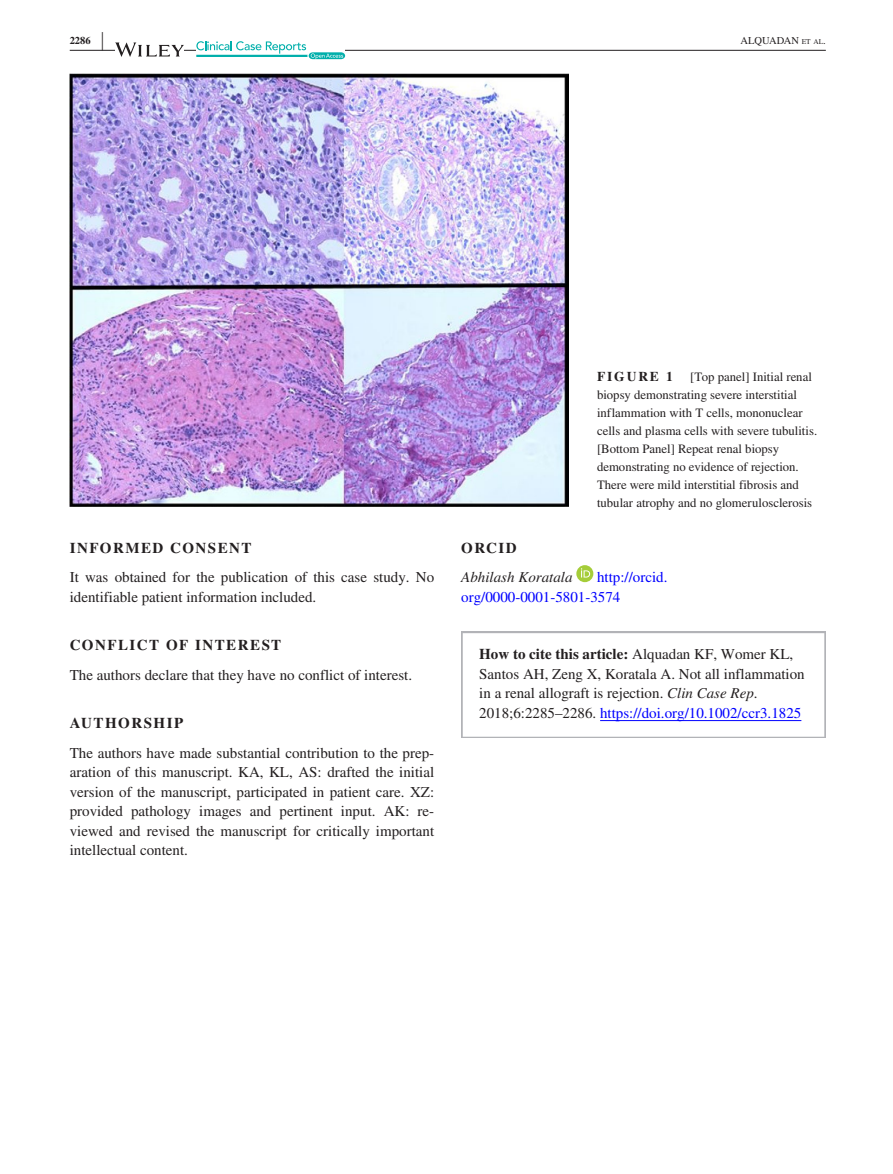
<style>
.page{position:relative;width:893px;height:1174px;background:#fff}
.page>*{position:absolute;margin:0;border:0;box-sizing:border-box;transform-origin:0 0}
.t1{font:700 25.95px "STIX";color:#231f20;scale:.36 1}
.t2{font:15px/19.5px "STIX";color:#231f20}
.t3{font:700 15px "STIX";letter-spacing:.1em;color:#231f20}
.t4{font:15px/19.5px "STIX";color:#00f}
.t5{font:italic 15px "STIX";color:#231f20}
.t6{font:700 13.5px "STIX";letter-spacing:.14em;color:#231f20}
.t7{font:12.75px/18px "STIX";color:#231f20}
.t8{font:10.5px "STIX";color:#231f20}
.t9{font:700 10.5px "STIX";color:#231f20}
.s1{font-size:7.35px}
.s2{font-weight:700}
.s3{font-style:italic}
.s4{color:#00f}
</style>
<div class="page">
<hr style="left:70px;top:50px;width:756px;height:1px;background:#231f20">
<svg style="left:115px;top:42px;width:69px;height:15px"></svg>
<svg style="left:196px;top:41px;width:149px;height:18px"></svg>
<svg style="left:461px;top:631px;width:365px;height:107px;fill:#b2b3b7"></svg>
<div style="left:463px;top:633px;width:361px;height:103px;background:#fff"></div>
<hr style="left:600px;top:720px;width:201px;height:1px;background:#00f">
<svg style="left:576px;top:565px;width:17px;height:17px"></svg>
<svg style="left:581px;top:568px;width:9px;height:9px"></svg>
<img style="left:70px;top:73px;width:498px;height:434px">
<p class="t9" style="left:70px;top:34px;width:22px">2286</p>
<h1 class="t1" style="left:102px;top:26px;width:7px">|</h1>
<p class="t8" style="left:740px;top:33px;width:87px">ALQUADAN <span class="s1">et al</span> .</p>
<p class="t3" style="left:70px;top:539px;width:183px">INFORMED CONSENT</p>
<p class="t2" style="left:70px;top:568px;width:366px">It was obtained for the publication of this case study. No identifiable patient information included.</p>
<p class="t3" style="left:70px;top:636px;width:213px">CONFLICT OF INTEREST</p>
<p class="t2" style="left:70px;top:666px;width:344px">The authors declare that they have no conflict of interest.</p>
<p class="t3" style="left:70px;top:714px;width:115px">AUTHORSHIP</p>
<p class="t2" style="left:70px;top:744px;width:366px;text-align:justify">The authors have made substantial contribution to the prep&shy;aration of this manuscript. KA, KL, AS: drafted the initial version of the manuscript, participated in patient care. XZ: provided pathology images and pertinent input. AK: re&shy;viewed and revised the manuscript for critically important intellectual content.</p>
<p class="t6" style="left:597px;top:368px;width:77px">FIGURE 1</p>
<p class="t7" style="left:597px;top:368px;width:222px;text-indent:93px">[Top panel] Initial renal biopsy demonstrating severe interstitial inflammation with T cells, mononuclear cells and plasma cells with severe tubulitis. [Bottom Panel] Repeat renal biopsy demonstrating no evidence of rejection.<br>There were mild interstitial fibrosis and tubular atrophy and no glomerulosclerosis</p>
<p class="t3" style="left:461px;top:539px;width:57px">ORCID</p>
<p class="t5" style="left:461px;top:567px;width:113px">Abhilash Koratala</p>
<p class="t4" style="left:461px;top:568px;width:208px;text-indent:136px">http://orcid. org/0000-0001-5801-3574</p>
<p class="t2" style="left:479px;top:645px;width:327px"><span class="s2">How to cite this article:</span> Alquadan KF, Womer KL, Santos AH, Zeng X, Koratala A. Not all inflammation in a renal allograft is rejection. <span class="s3">Clin Case Rep</span>.<br>2018;6:2285–2286. <span class="s4">https://doi.org/10.1002/ccr3.1825</span></p>
</div>
